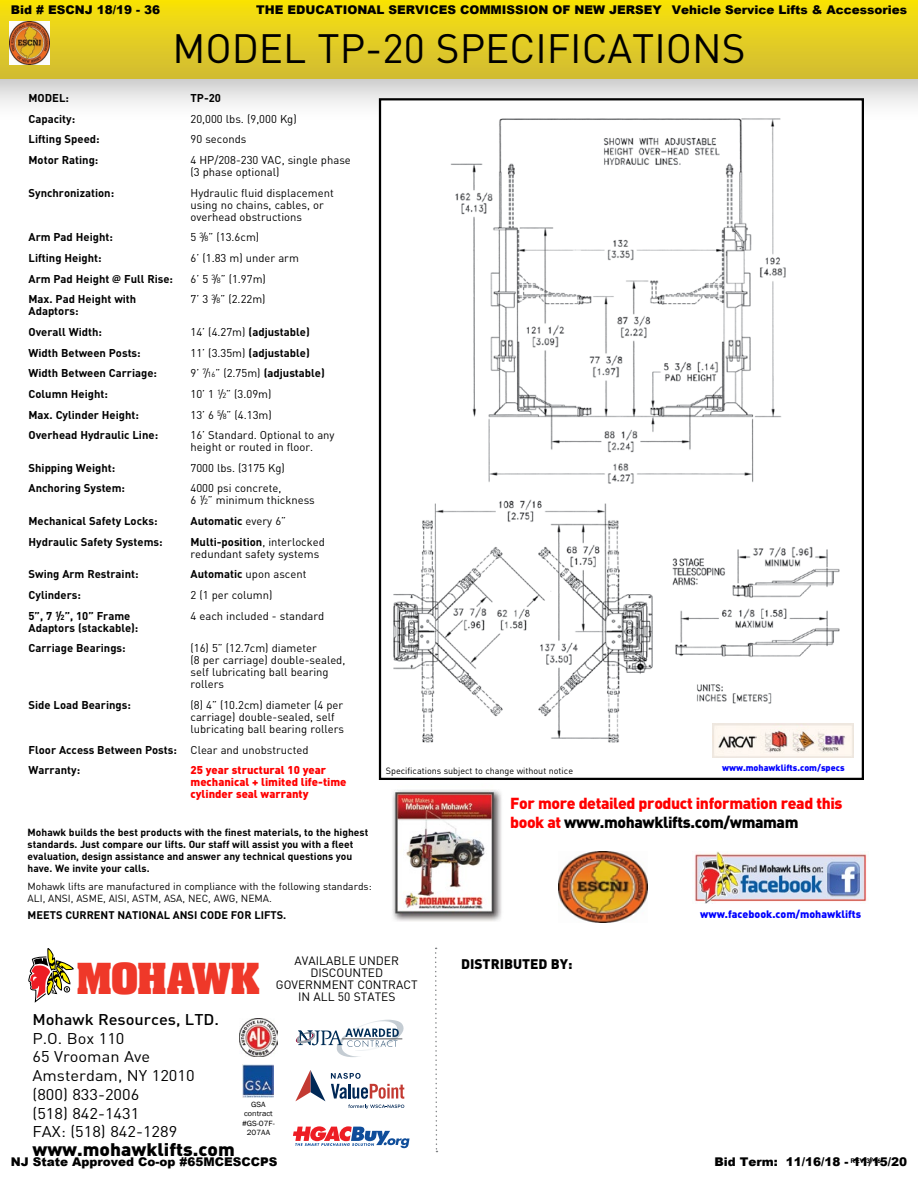
<style>
.page{position:relative;width:918px;height:1188px;background:#fff}
.page>*{position:absolute;margin:0;border:0;box-sizing:border-box;transform-origin:0 0}
.t1{font:700 42px "Aachen BT";letter-spacing:-.06em;color:#ef3829;scale:1.06 1}
.t2{font:40.5px "DIN";color:#000}
.t3{font:900 18px "DIN";color:#000;scale:1.06 1}
.t4{font:900 15.75px/18.9px "DIN";letter-spacing:-.025em;color:#f00}
.t5{font:15.45px/18.8px "DIN";color:#000;scale:1.06 1}
.t6{font:500 15.45px "DIN";color:#000;scale:1.06 1}
.t7{font:900 13.8px "DIN";color:#000}
.t8{font:900 12px "Arial";color:#000}
.t9{font:12px/12px "DIN";color:#000;text-align:center}
.t10{font:11.25px/12px "DIN";color:#000}
.t11{font:700 11.25px/20.7px "DIN";color:#000}
.t12{font:900 11.25px/12px "DIN";color:#f00}
.t13{font:700 10.95px "DIN";color:#000}
.t14{font:900 10.65px "DIN";color:#00f}
.t15{font:700 10.2px/11.7px "DIN";color:#000}
.t16{font:10.2px/11.7px "DIN";color:#000}
.t17{font:9px "DIN";color:#000}
.t18{font:900 9px "DIN";color:#00f}
.t19{font:7.8px/9.3px "Franklin Gothic";color:#000;text-align:center;scale:1.06 1}
.t20{font:700 6.45px "DIN";color:#000;scale:1.14 1}
.s1{font-size:7.5px}
.s2{font-family:"Pill Gothic 600 mg";font-weight:900}
.s3{font-weight:400}
.s4{font-weight:400;font-size:7.5px}
.s5{font-weight:700}
.s6{color:#000}
</style>
<div class="page">
<div style="left:0;top:0;width:918px;height:123px;background:#000;opacity:.29"></div>
<div style="left:0;top:0;width:918px;height:79px;background:linear-gradient(to bottom,#f9e20a,#d0ba36)"></div>
<div style="left:380px;top:99px;width:483px;height:680px;background:#fff"></div>
<img style="left:393px;top:118px;width:461px;height:640px">
<div style="left:379px;top:98px;width:485px;height:682px;border:2px solid #000"></div>
<img style="left:392px;top:789px;width:110px;height:132px">
<img style="left:695px;top:851px;width:172px;height:53px">
<svg style="left:435px;top:948px;width:3px;height:204px"></svg>
<svg style="left:29px;top:948px;width:44px;height:54px"></svg>
<img style="left:240px;top:1018px;width:38px;height:39px">
<svg style="left:293px;top:1126px;width:117px;height:22px"></svg>
<svg style="left:295px;top:1019px;width:109px;height:38px"></svg>
<svg style="left:295px;top:1070px;width:30px;height:31px"></svg>
<svg style="left:331px;top:1073px;width:73px;height:36px"></svg>
<img style="left:243px;top:1065px;width:31px;height:33px">
<img style="left:713px;top:724px;width:140px;height:34px">
<img style="left:558px;top:851px;width:89px;height:71px">
<img style="left:9px;top:22px;width:40px;height:43px">
<p class="t8" style="left:11px;top:1px;width:151px">Bid # ESCNJ 18/19 - 36</p>
<p class="t8" style="left:256px;top:1px;width:653px">THE EDUCATIONAL SERVICES COMMISSION OF NEW JERSEY Vehicle Service Lifts &amp; Accessories</p>
<h2 class="t2" style="left:172px;top:23px;width:575px">MODEL TP-20 SPECIFICATIONS</h2>
<p class="t11" style="left:29px;top:87px;width:42px">MODEL:</p>
<p class="t11" style="left:191px;top:87px;width:32px">TP-20</p>
<p class="t11" style="left:29px;top:108px;width:48px">Capacity:</p>
<p class="t10" style="left:191px;top:113px;width:108px">20,000 lbs. (9,000 Kg)</p>
<p class="t11" style="left:29px;top:129px;width:73px">Lifting Speed:</p>
<p class="t10" style="left:191px;top:133px;width:57px">90 seconds</p>
<p class="t11" style="left:29px;top:149px;width:71px">Motor Rating:</p>
<p class="t10" style="left:191px;top:154px;width:162px">4 HP/208-230 VAC, single phase (3 phase optional)</p>
<p class="t11" style="left:29px;top:182px;width:87px">Synchronization:</p>
<p class="t10" style="left:191px;top:187px;width:145px">Hydraulic fluid displacement using no chains, cables, or overhead obstructions</p>
<p class="t11" style="left:29px;top:227px;width:86px">Arm Pad Height:</p>
<p class="t10" style="left:191px;top:231px;width:70px">5 <sup>3</sup>/<span class="s1">8</span>” (13.6cm)</p>
<p class="t11" style="left:29px;top:247px;width:75px">Lifting Height:</p>
<p class="t10" style="left:191px;top:252px;width:110px">6’ (1.83 m) under arm</p>
<p class="t11" style="left:29px;top:268px;width:146px">Arm Pad Height <span class="s2">@</span> Full Rise:</p>
<p class="t10" style="left:191px;top:272px;width:77px">6’ 5 <sup>3</sup>/<span class="s1">8</span>” (1.97m)</p>
<p class="t11" style="left:29px;top:288px;width:109px">Max. Pad Height with</p>
<p class="t10" style="left:191px;top:293px;width:77px">7’ 3 <sup>3</sup>/<span class="s1">8</span>” (2.22m)</p>
<p class="t11" style="left:29px;top:300px;width:75px">Adaptors:<br>Overall Width:</p>
<p class="t11" style="left:191px;top:321px;width:121px"><span class="s3">14’ (4.27m)</span> (adjustable)</p>
<p class="t11" style="left:29px;top:342px;width:114px">Width Between Posts:</p>
<p class="t11" style="left:191px;top:342px;width:121px"><span class="s3">11’ (3.35m)</span> (adjustable)</p>
<p class="t11" style="left:29px;top:362px;width:130px">Width Between Carriage:</p>
<p class="t11" style="left:191px;top:362px;width:136px"><span class="s3">9’</span> <sup>7</sup><span class="s3">/</span><span class="s4">16</span><span class="s3">” (2.75m)</span> (adjustable)</p>
<p class="t11" style="left:29px;top:383px;width:81px">Column Height:</p>
<p class="t10" style="left:191px;top:388px;width:82px">10’ 1 <sup>1</sup>/<span class="s1">2</span>” (3.09m)</p>
<p class="t11" style="left:29px;top:404px;width:112px">Max. Cylinder Height:</p>
<p class="t10" style="left:191px;top:408px;width:83px">13’ 6 <sup>5</sup>/<span class="s1">8</span>” (4.13m)</p>
<p class="t11" style="left:29px;top:424px;width:131px">Overhead Hydraulic Line:</p>
<p class="t10" style="left:191px;top:429px;width:146px">16’ Standard. Optional to any height or routed in floor.</p>
<p class="t11" style="left:29px;top:457px;width:88px">Shipping Weight:</p>
<p class="t10" style="left:191px;top:462px;width:96px">7000 lbs. (3175 Kg)</p>
<p class="t11" style="left:29px;top:478px;width:98px">Anchoring System:</p>
<p class="t10" style="left:191px;top:482px;width:126px">4000 psi concrete,<br>6 <sup>1</sup>/<span class="s1">2</span>” minimum thickness</p>
<p class="t11" style="left:29px;top:510px;width:131px">Mechanical Safety Locks:</p>
<p class="t11" style="left:191px;top:510px;width:97px">Automatic <span class="s3">every 6”</span></p>
<p class="t11" style="left:29px;top:531px;width:136px">Hydraulic Safety Systems:</p>
<p class="t10" style="left:191px;top:535px;width:136px"><span class="s5">Multi-position</span>, interlocked redundant safety systems</p>
<p class="t11" style="left:29px;top:563px;width:112px">Swing Arm Restraint:</p>
<p class="t10" style="left:191px;top:568px;width:117px"><span class="s5">Automatic</span> upon ascent</p>
<p class="t11" style="left:29px;top:584px;width:54px">Cylinders:</p>
<p class="t10" style="left:191px;top:589px;width:83px">2 (1 per column)</p>
<p class="t11" style="left:29px;top:605px;width:103px">5”, 7 <sup>1</sup>/<span class="s1">2</span>”, 10” Frame</p>
<p class="t10" style="left:191px;top:609px;width:135px">4 each included - standard</p>
<p class="t11" style="left:29px;top:617px;width:111px">Adaptors (stackable):<br>Carriage Bearings:</p>
<p class="t10" style="left:191px;top:642px;width:156px">(16) 5” (12.7cm) diameter<br>(8 per carriage) double-sealed, self lubricating ball bearing rollers</p>
<p class="t11" style="left:29px;top:694px;width:104px">Side Load Bearings:</p>
<p class="t10" style="left:191px;top:699px;width:155px">(8) 4” (10.2cm) diameter (4 per carriage) double-sealed, self lubricating ball bearing rollers</p>
<p class="t11" style="left:29px;top:739px;width:282px">Floor Access Between Posts: <span class="s3">Clear and unobstructed<br></span>Warranty:</p>
<p class="t18" style="left:722px;top:762px;width:124px">www.mohawklifts.com/specs</p>
<p class="t12" style="left:191px;top:764px;width:157px">25 year structural 10 year mechanical + limited life-time cylinder seal warranty</p>
<p class="t17" style="left:386px;top:765px;width:189px">Specifications subject to change without notice</p>
<p class="t15" style="left:28px;top:827px;width:342px">Mohawk builds the best products with the finest materials, to the highest standards. Just compare our lifts. Our staff will assist you with a fleet evaluation, design assistance and answer any technical questions you have. We invite your calls.</p>
<p class="t16" style="left:28px;top:880px;width:346px">Mohawk lifts are manufactured in compliance with the following standards:<br>ALI, ANSI, ASME, AISI, ASTM, ASA, NEC, AWG, NEMA.</p>
<p class="t13" style="left:28px;top:908px;width:260px">MEETS CURRENT NATIONAL ANSI CODE FOR LIFTS.</p>
<h3 class="t4" style="left:510px;top:793px;width:334px">For more detailed product information read this book at <span class="s6">www.mohawklifts.com/wmamam</span></h3>
<p class="t14" style="left:700px;top:907px;width:163px">www.facebook.com/mohawklifts</p>
<p class="t9" style="left:276px;top:954px;width:143px">AVAILABLE UNDER<br>DISCOUNTED<br>GOVERNMENT CONTRACT<br>IN ALL 50 STATES</p>
<p class="t7" style="left:461px;top:955px;width:113px">DISTRIBUTED BY:</p>
<h1 class="t1" style="left:76px;top:952px;width:175px">MOHAWK</h1>
<h3 class="t6" style="left:32px;top:1009px;width:178px">Mohawk Resources, LTD.</h3>
<h3 class="t5" style="left:32px;top:1028px;width:154px">P.O. Box 110<br>65 Vrooman Ave<br>Amsterdam, NY 12010 (800) 833-2006<br>(518) 842-1431<br>FAX: (518) 842-1289</h3>
<h3 class="t3" style="left:32px;top:1138px;width:192px">www.mohawklifts.com</h3>
<p class="t19" style="left:242px;top:1100px;width:33px">GSA contract #GS-07F-<br>207AA</p>
<p class="t8" style="left:11px;top:1153px;width:268px">NJ State Approved Co-op #65MCESCCPS</p>
<p class="t8" style="left:714px;top:1153px;width:194px">Bid Term: 11/16/18 - 11/15/20</p>
<p class="t20" style="left:851px;top:1156px;width:28px">REV 3/16</p>
</div>
